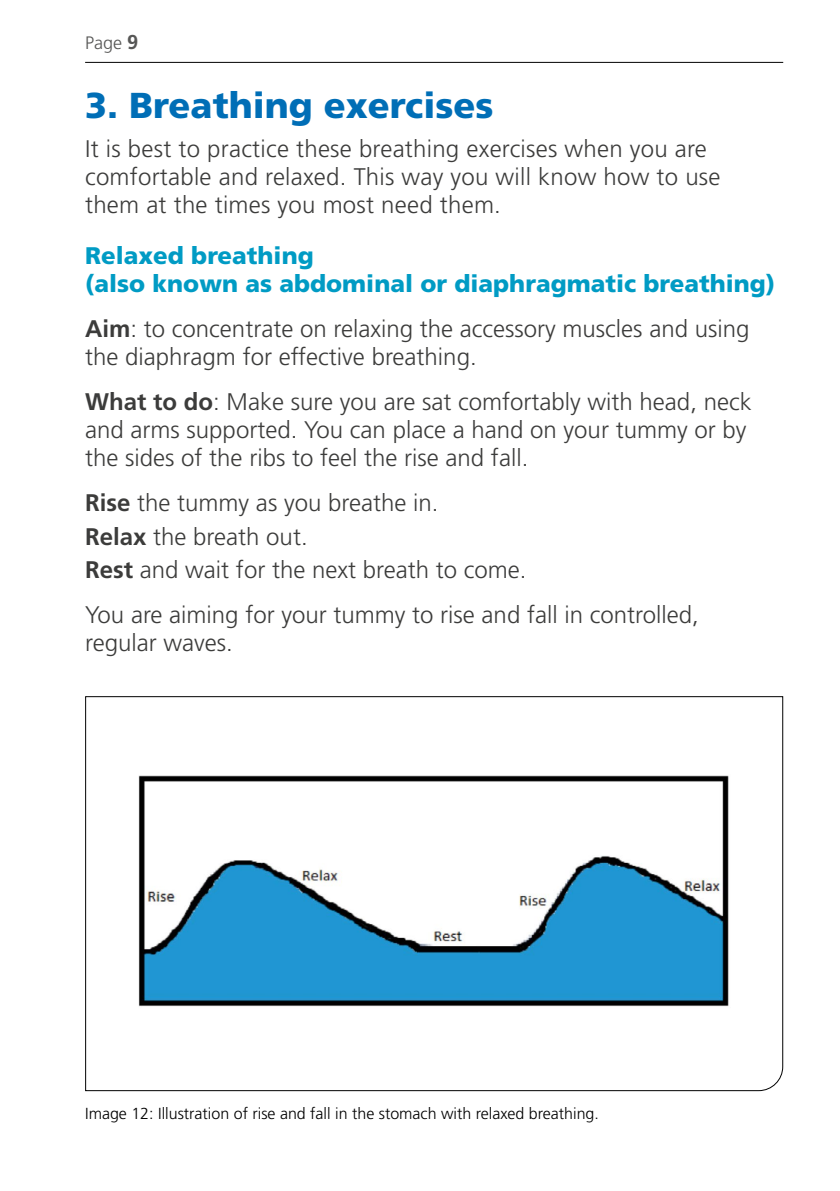
<style>
.page{position:relative;width:840px;height:1191px;background:#fff}
.page>*{position:absolute;margin:0;border:0;box-sizing:border-box;transform-origin:0 0}
.t1{font:900 36px "Frutiger LT Std";color:#006eb6}
.t2{font:300 24px/28px "Frutiger LT Std";color:#3c3c3b}
.t3{font:900 24px/28px "Frutiger LT Std";color:#009bc4}
.t4{font:300 18px "Frutiger LT Std";color:#575756}
.t5{font:300 16px "Frutiger LT Std";color:#000}
.s1{font-weight:700;font-size:20px}
.s2{font-weight:700}
</style>
<div class="page">
<hr style="left:85px;top:62px;width:697px;height:1px;background:#000">
<svg style="left:85px;top:696px;width:698px;height:395px"></svg>
<p class="t4" style="left:85px;top:33px;width:55px">Page <span class="s1">9</span></p>
<h1 class="t1" style="left:85px;top:83px;width:409px">3. Breathing exercises</h1>
<p class="t2" style="left:85px;top:135px;width:636px">It is best to practice these breathing exercises when you are comfortable and relaxed. This way you will know how to use them at the times you most need them.</p>
<p class="t3" style="left:85px;top:241px;width:691px">Relaxed breathing<br>(also known as abdominal or diaphragmatic breathing)</p>
<p class="t2" style="left:85px;top:315px;width:665px"><span class="s2">Aim</span>: to concentrate on relaxing the accessory muscles and using the diaphragm for effective breathing.</p>
<p class="t2" style="left:85px;top:388px;width:667px"><span class="s2">What to do</span>: Make sure you are sat comfortably with head, neck and arms supported. You can place a hand on your tummy or by the sides of the ribs to feel the rise and fall.</p>
<p class="t2" style="left:85px;top:486px;width:442px;line-height:33.6px"><span class="s2">Rise</span> the tummy as you breathe in.<br><span class="s2">Relax</span> the breath out.<br><span class="s2">Rest</span> and wait for the next breath to come.</p>
<p class="t2" style="left:85px;top:601px;width:614px">You are aiming for your tummy to rise and fall in controlled, regular waves.</p>
<p class="t5" style="left:85px;top:1104px;width:515px">Image 12: Illustration of rise and fall in the stomach with relaxed breathing.</p>
</div>
